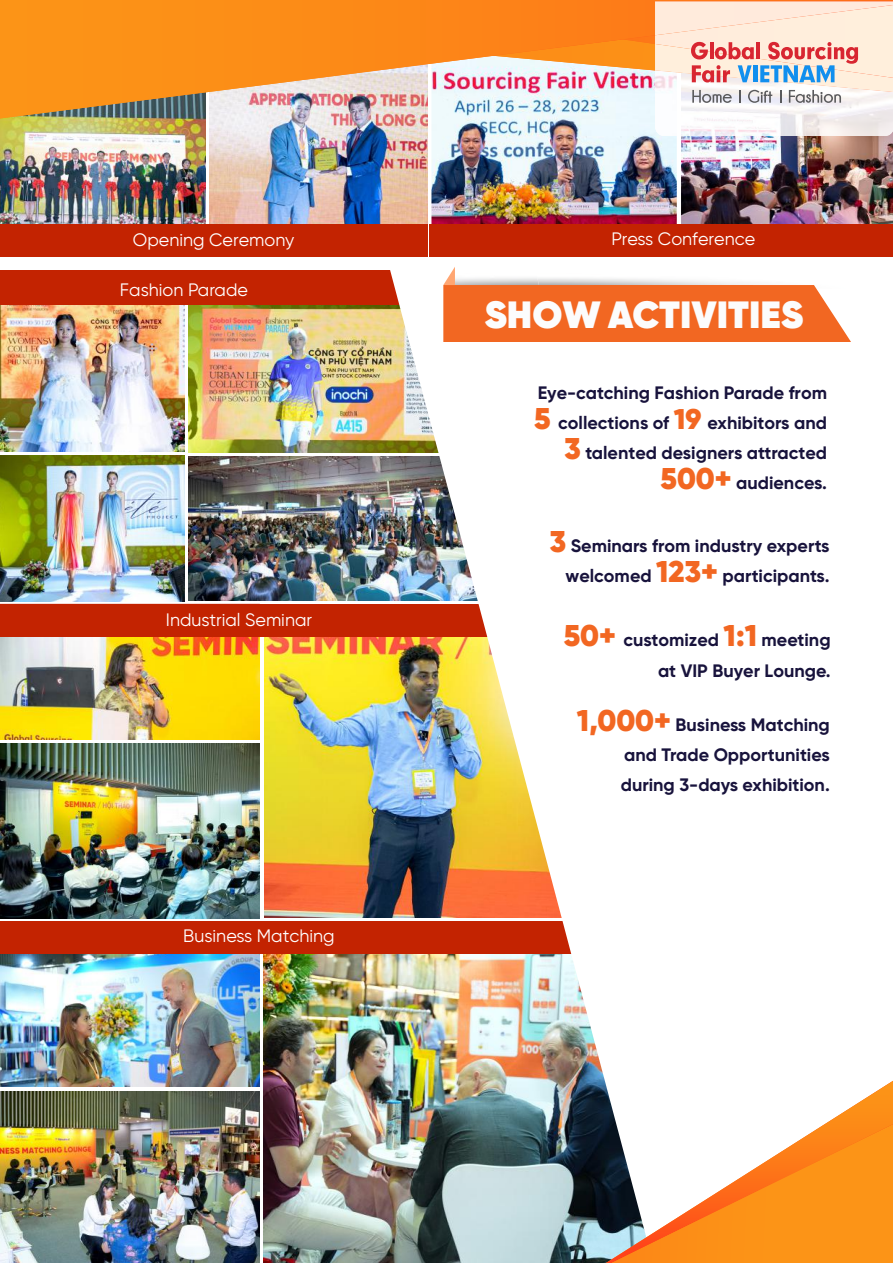
<style>
.page{position:relative;width:893px;height:1263px;background:#fff}
.page>*{position:absolute;margin:0;border:0;box-sizing:border-box;transform-origin:0 0}
.t1{font:900 37.95px "SVN Gilroy";color:#fcfcfc}
.t2{font:700 18px/30px "SVN Gilroy";color:#18133c;text-align:right}
.t3{font:18px "SVN Gilroy";color:#fff}
.s1{font-weight:800;font-size:30px;color:#f26722}
.s2{font-weight:800;font-size:28.5px;color:#f26722}
</style>
<div class="page">
<img style="left:209px;top:118px;width:218px;height:106px">
<img style="left:264px;top:954px;width:125px;height:309px">
<div style="left:255px;top:921px;width:383px;height:33px;background:#c32301"></div>
<img style="left:0;top:305px;width:184px;height:147px">
<img style="left:188px;top:305px;width:201px;height:147px">
<div style="left:0;top:271px;width:522px;height:34px;background:#c32301"></div>
<img style="left:265px;top:637px;width:124px;height:280px">
<img style="left:0;top:637px;width:260px;height:102px">
<div style="left:0;top:604px;width:573px;height:33px;background:#c32301"></div>
<img style="left:188px;top:456px;width:201px;height:145px">
<img style="left:0;top:744px;width:260px;height:174px">
<img style="left:389px;top:270px;width:249px;height:993px">
<img style="left:0;top:1091px;width:260px;height:172px">
<img style="left:0;top:954px;width:260px;height:133px">
<div style="left:0;top:921px;width:299px;height:33px;background:#c32301"></div>
<img style="left:0;top:118px;width:205px;height:106px">
<img style="left:681px;top:136px;width:212px;height:88px">
<img style="left:431px;top:118px;width:246px;height:106px">
<div style="left:430px;top:224px;width:463px;height:33px;background:#c32301"></div>
<div style="left:0;top:224px;width:427px;height:33px;background:#c32301"></div>
<svg style="left:606px;top:1081px;width:287px;height:182px"></svg>
<svg style="left:0;top:0;width:893px;height:118px;background:#ef9a43"></svg>
<svg style="left:612px;top:1124px;width:281px;height:139px"></svg>
<img style="left:0;top:455px;width:184px;height:147px">
<svg style="left:443px;top:267px;width:408px;height:75px"></svg>
<svg style="left:493px;top:1px;width:400px;height:135px"></svg>
<p class="t3" style="left:133px;top:227px;width:163px">Opening Ceremony</p>
<p class="t3" style="left:611px;top:226px;width:145px">Press Conference</p>
<p class="t3" style="left:120px;top:277px;width:129px">Fashion Parade</p>
<p class="t3" style="left:166px;top:607px;width:148px">Industrial Seminar</p>
<p class="t3" style="left:183px;top:922px;width:153px">Business Matching</p>
<h1 class="t1" style="left:485px;top:287px;width:320px">SHOW ACTIVITIES</h1>
<p class="t2" style="left:534px;top:377px;width:294px">Eye-catching Fashion Parade from<br><span class="s1">5</span> collections of <span class="s2">19</span> exhibitors and<br><span class="s1">3</span> talented designers attracted<br><span class="s1">500+</span> audiences.</p>
<p class="t2" style="left:550px;top:530px;width:281px"><span class="s1">3</span> Seminars from industry experts welcomed <span class="s1">123+</span> participants.</p>
<p class="t2" style="left:564px;top:624px;width:268px"><span class="s1">50+</span> customized <span class="s1">1:1</span> meeting at VIP Buyer Lounge.</p>
<p class="t2" style="left:621px;top:708px;width:211px;text-align:justify;text-indent:-44px"><span class="s1">1,000+</span> Business Matching and Trade Opportunities during 3-days exhibition.</p>
</div>
